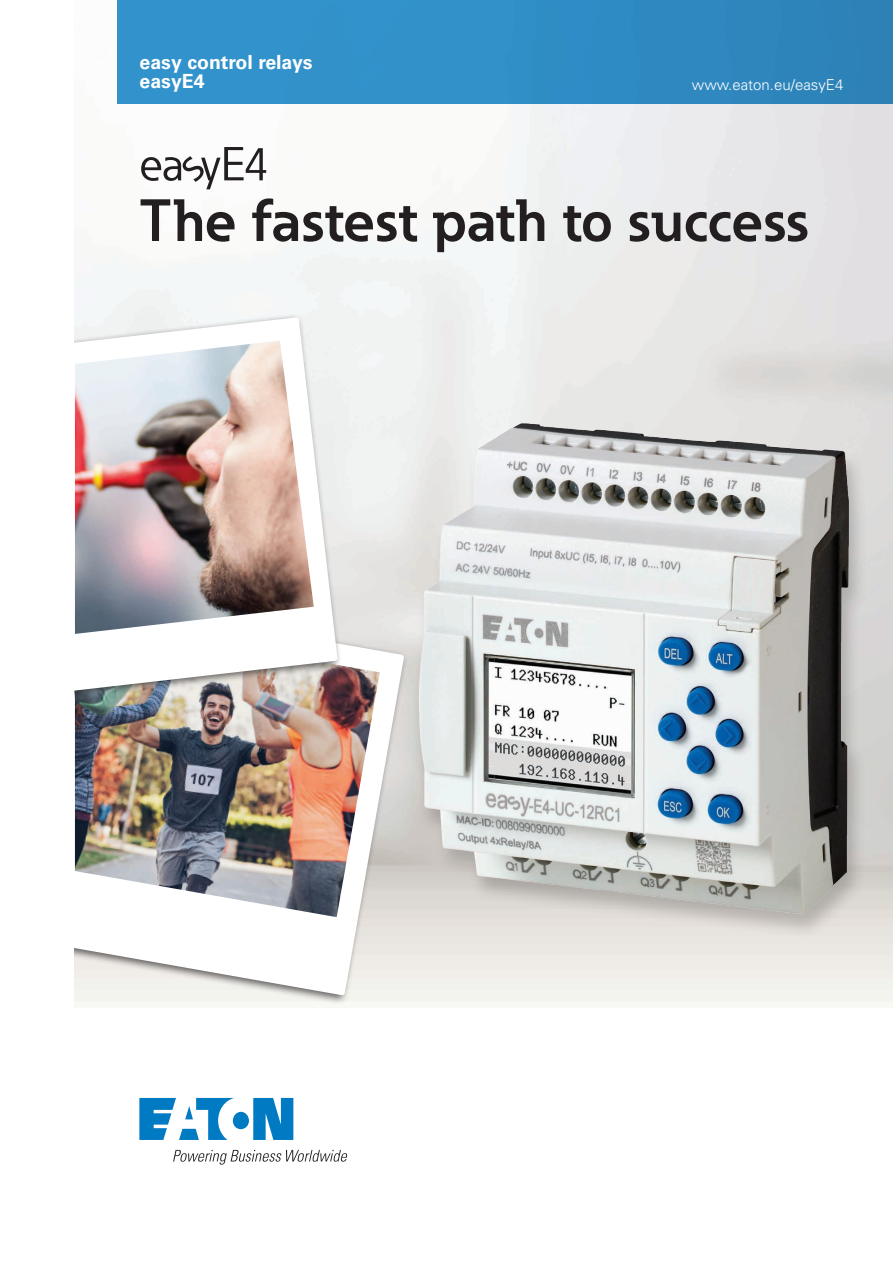
<style>
.page{position:relative;width:893px;height:1263px;background:#fff}
.page>*{position:absolute;margin:0;border:0;box-sizing:border-box;transform-origin:0 0}
._01_Subheadline___AD{font:700 58.8px "Eaton";color:#231f20}
._00_Product{font:700 19.5px "Univers LT Std";color:#fff}
._00_Parts_Model_List{font:300 15px "Univers LT Std";color:#fff}
</style>
<div class="page">
<img style="left:75px;top:0;width:818px;height:1008px">
<div style="left:118px;top:0;width:775px;height:103px;background:linear-gradient(to right,#3396cf,#2d83b9)"></div>
<svg style="left:139px;top:1098px;width:154px;height:42px"></svg>
<svg style="left:173px;top:1150px;width:175px;height:14px"></svg>
<svg style="left:141px;top:147px;width:125px;height:42px"></svg>
<div style="left:75px;top:591px;width:333px;height:413px;background:#231f20;opacity:.67"></div>
<svg style="left:75px;top:595px;width:329px;height:401px"></svg>
<img style="left:75px;top:620px;width:305px;height:297px">
<div style="left:75px;top:313px;width:266px;height:396px;background:#231f20;opacity:.67"></div>
<svg style="left:75px;top:317px;width:263px;height:383px"></svg>
<img style="left:75px;top:341px;width:239px;height:293px">
<div style="left:412px;top:423px;width:457px;height:516px;background:#231f20;opacity:.23"></div>
<img style="left:407px;top:412px;width:452px;height:515px">
<p class="_00_Product" style="left:140px;top:51px;width:175px">easy control relays</p>
<p class="_00_Product" style="left:140px;top:70px;width:67px">easyE4</p>
<p class="_00_Parts_Model_List" style="left:692px;top:76px;width:153px">www.eaton.eu/easyE4</p>
<p class="_01_Subheadline___AD" style="left:139px;top:184px;width:671px">The fastest path to success</p>
</div>
